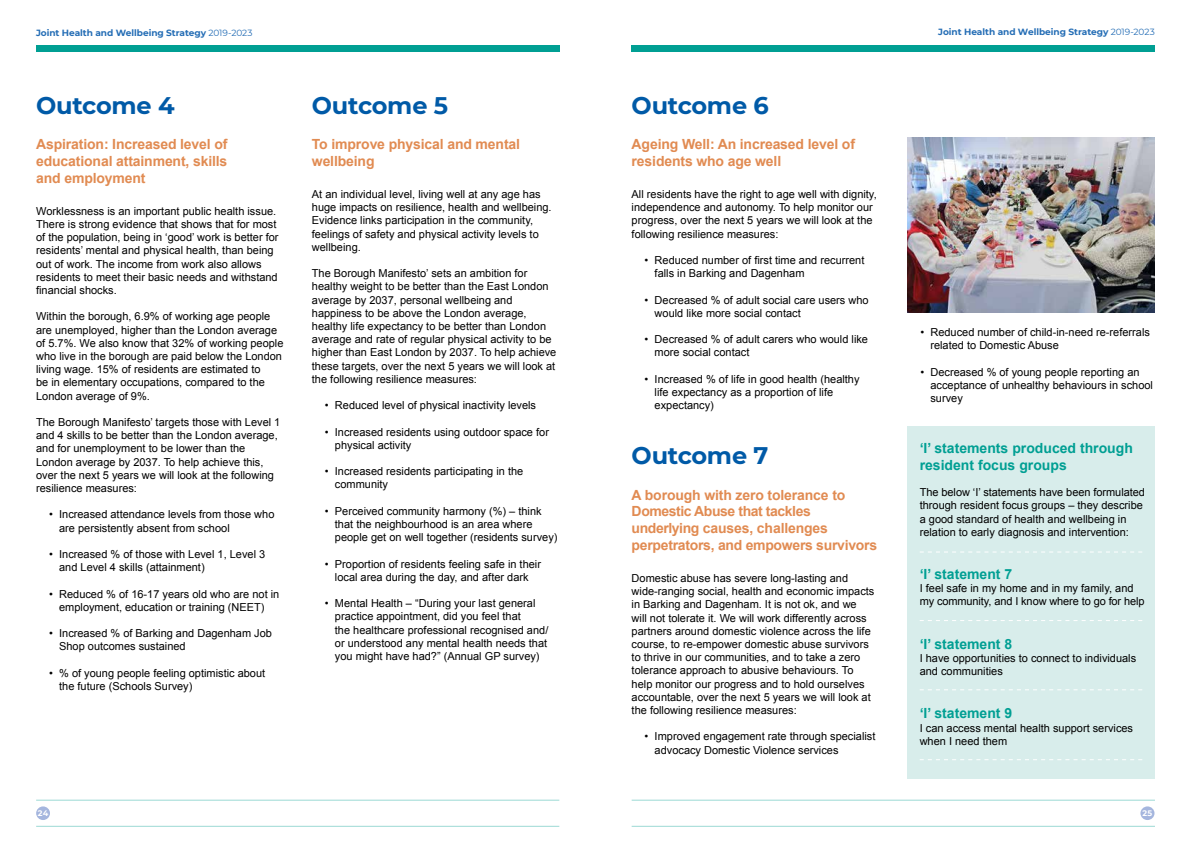
<style>
.page{position:relative;width:1191px;height:842px;background:#fff}
.page>*{position:absolute;margin:0;border:0;box-sizing:border-box;transform-origin:0 0}
.t1{font:700 24px "Montserrat";letter-spacing:-.01em;color:#005aa7}
.t2{font:700 14px/16.8px "Arial";letter-spacing:-.01em;color:#e18b52}
.t3{font:700 14px/16.8px "Arial";color:#009f93}
.t4{font:11px/13.2px "Arial";color:#000}
.t5{font:700 9px "Montserrat";letter-spacing:-.005em;color:#246db5}
.t6{font:700 8px "Montserrat";color:#fff}
.s1{font-weight:400}
</style>
<div class="page">
<div style="left:907px;top:426px;width:248px;height:352px;background:#d8edeb"></div>
<svg style="left:920px;top:551px;width:222px;height:1px"></svg>
<svg style="left:920px;top:620px;width:222px;height:1px"></svg>
<svg style="left:920px;top:689px;width:222px;height:1px"></svg>
<svg style="left:920px;top:759px;width:222px;height:1px"></svg>
<img style="left:907px;top:137px;width:247px;height:176px">
<hr style="left:36px;top:800px;width:523px;height:1px;background:#009f93">
<hr style="left:36px;top:826px;width:523px;height:1px;background:#009f93">
<div style="left:36px;top:806px;width:14px;height:14px;background:#a5b6de;border-radius:50%"></div>
<hr style="left:631px;top:800px;width:524px;height:1px;background:#009f93">
<hr style="left:631px;top:826px;width:524px;height:1px;background:#009f93">
<div style="left:1140px;top:806px;width:14px;height:14px;background:#a5b6de;border-radius:50%"></div>
<div style="left:36px;top:45px;width:523px;height:7px;background:#009f93"></div>
<div style="left:631px;top:45px;width:524px;height:7px;background:#009f93"></div>
<p class="t5" style="left:36px;top:26px;width:218px">Joint Health and Wellbeing Strategy <span class="s1">2019-2023</span></p>
<p class="t5" style="left:938px;top:25px;width:218px">Joint Health and Wellbeing Strategy <span class="s1">2019-2023</span></p>
<h1 class="t1" style="left:36px;top:88px;width:140px">Outcome 4</h1>
<p class="t2" style="left:36px;top:136px;width:193px;text-align:justify">Aspiration: Increased level of educational attainment, skills and employment</p>
<p class="t4" style="left:36px;top:204px;width:244px">Worklessness is an important public health issue.<br>There is strong evidence that shows that for most of the population, being in ‘good’ work is better for residents’ mental and physical health, than being out of work. The income from work also allows residents to meet their basic needs and withstand financial shocks.</p>
<p class="t4" style="left:36px;top:310px;width:249px">Within the borough, 6.9% of working age people are unemployed, higher than the London average of 5.7%. We also know that 32% of working people who live in the borough are paid below the London living wage. 15% of residents are estimated to<br>be in elementary occupations, compared to the London average of 9%.</p>
<p class="t4" style="left:36px;top:416px;width:246px">The Borough Manifesto’ targets those with Level 1 and 4 skills to be better than the London average, and for unemployment to be lower than the London average by 2037. To help achieve this, over the next 5 years we will look at the following resilience measures:</p>
<p class="t4" style="left:59px;top:508px;width:217px;text-indent:-10px">• Increased attendance levels from those who are persistently absent from school</p>
<p class="t4" style="left:59px;top:548px;width:208px;text-indent:-10px">• Increased % of those with Level 1, Level 3 and Level 4 skills (attainment)</p>
<p class="t4" style="left:49px;top:587px;width:232px;text-align:center">• Reduced % of 16-17 years old who are not in employment, education or training (NEET)</p>
<p class="t4" style="left:59px;top:627px;width:214px;text-indent:-10px">• Increased % of Barking and Dagenham Job<br>Shop outcomes sustained</p>
<p class="t4" style="left:59px;top:666px;width:208px;text-indent:-10px">• % of young people feeling optimistic about the future (Schools Survey)</p>
<h1 class="t1" style="left:312px;top:88px;width:138px">Outcome 5</h1>
<p class="t2" style="left:312px;top:136px;width:210px">To improve physical and mental wellbeing</p>
<p class="t4" style="left:312px;top:188px;width:241px">At an individual level, living well at any age has huge impacts on resilience, health and wellbeing.<br>Evidence links participation in the community, feelings of safety and physical activity levels to wellbeing.</p>
<p class="t4" style="left:312px;top:267px;width:246px">The Borough Manifesto’ sets an ambition for healthy weight to be better than the East London average by 2037, personal wellbeing and happiness to be above the London average, healthy life expectancy to be better than London average and rate of regular physical activity to be higher than East London by 2037. To help achieve these targets, over the next 5 years we will look at the following resilience measures:</p>
<p class="t4" style="left:325px;top:399px;width:213px">• Reduced level of physical inactivity levels</p>
<p class="t4" style="left:335px;top:425px;width:215px;text-indent:-10px">• Increased residents using outdoor space for physical activity</p>
<p class="t4" style="left:335px;top:465px;width:190px;text-indent:-10px">• Increased residents participating in the community</p>
<p class="t4" style="left:335px;top:504px;width:224px;text-indent:-10px">• Perceived community harmony (%) – think that the neighbourhood is an area where people get on well together (residents survey)</p>
<p class="t4" style="left:325px;top:557px;width:218px;text-align:center">• Proportion of residents feeling safe in their local area during the day, and after dark</p>
<p class="t4" style="left:335px;top:597px;width:215px;text-indent:-10px">• Mental Health – “During your last general practice appointment, did you feel that<br>the healthcare professional recognised and/ or understood any mental health needs that you might have had?” (Annual GP survey)</p>
<h1 class="t1" style="left:631px;top:88px;width:139px">Outcome 6</h1>
<p class="t2" style="left:631px;top:136px;width:225px">Ageing Well: An increased level of residents who age well</p>
<p class="t4" style="left:631px;top:188px;width:246px">All residents have the right to age well with dignity, independence and autonomy. To help monitor our progress, over the next 5 years we will look at the following resilience measures:</p>
<p class="t4" style="left:654px;top:254px;width:211px;text-indent:-10px">• Reduced number of first time and recurrent falls in Barking and Dagenham</p>
<p class="t4" style="left:654px;top:293px;width:215px;text-indent:-10px">• Decreased % of adult social care users who would like more social contact</p>
<p class="t4" style="left:654px;top:333px;width:215px;text-indent:-10px">• Decreased % of adult carers who would like more social contact</p>
<p class="t4" style="left:654px;top:372px;width:206px;text-indent:-10px">• Increased % of life in good health (healthy life expectancy as a proportion of life expectancy)</p>
<h1 class="t1" style="left:631px;top:439px;width:138px">Outcome 7</h1>
<p class="t2" style="left:631px;top:487px;width:247px">A borough with zero tolerance to<br>Domestic Abuse that tackles underlying causes, challenges perpetrators, and empowers survivors</p>
<p class="t4" style="left:631px;top:572px;width:244px">Domestic abuse has severe long-lasting and wide-ranging social, health and economic impacts in Barking and Dagenham. It is not ok, and we will not tolerate it. We will work differently across partners around domestic violence across the life course, to re-empower domestic abuse survivors to thrive in our communities, and to take a zero tolerance approach to abusive behaviours. To help monitor our progress and to hold ourselves accountable, over the next 5 years we will look at the following resilience measures:</p>
<p class="t4" style="left:654px;top:730px;width:222px;text-indent:-10px">• Improved engagement rate through specialist advocacy Domestic Violence services</p>
<p class="t4" style="left:930px;top:326px;width:221px;text-indent:-10px">• Reduced number of child-in-need re-referrals related to Domestic Abuse</p>
<p class="t4" style="left:930px;top:365px;width:224px;text-indent:-10px">• Decreased % of young people reporting an acceptance of unhealthy behaviours in school survey</p>
<p class="t3" style="left:919px;top:440px;width:215px">‘I’ statements produced through resident focus groups</p>
<p class="t4" style="left:919px;top:486px;width:227px">The below ‘I’ statements have been formulated through resident focus groups – they describe a good standard of health and wellbeing in relation to early diagnosis and intervention:</p>
<p class="t3" style="left:919px;top:566px;width:94px">‘I’ statement 7</p>
<p class="t4" style="left:919px;top:582px;width:226px">I feel safe in my home and in my family, and my community, and I know where to go for help</p>
<p class="t3" style="left:919px;top:636px;width:94px">‘I’ statement 8</p>
<p class="t4" style="left:919px;top:651px;width:218px">I have opportunities to connect to individuals and communities</p>
<p class="t3" style="left:919px;top:705px;width:94px">‘I’ statement 9</p>
<p class="t4" style="left:919px;top:721px;width:215px">I can access mental health support services when I need them</p>
<p class="t6" style="left:38px;top:807px;width:12px">24</p>
<p class="t6" style="left:1142px;top:807px;width:11px">25</p>
</div>
